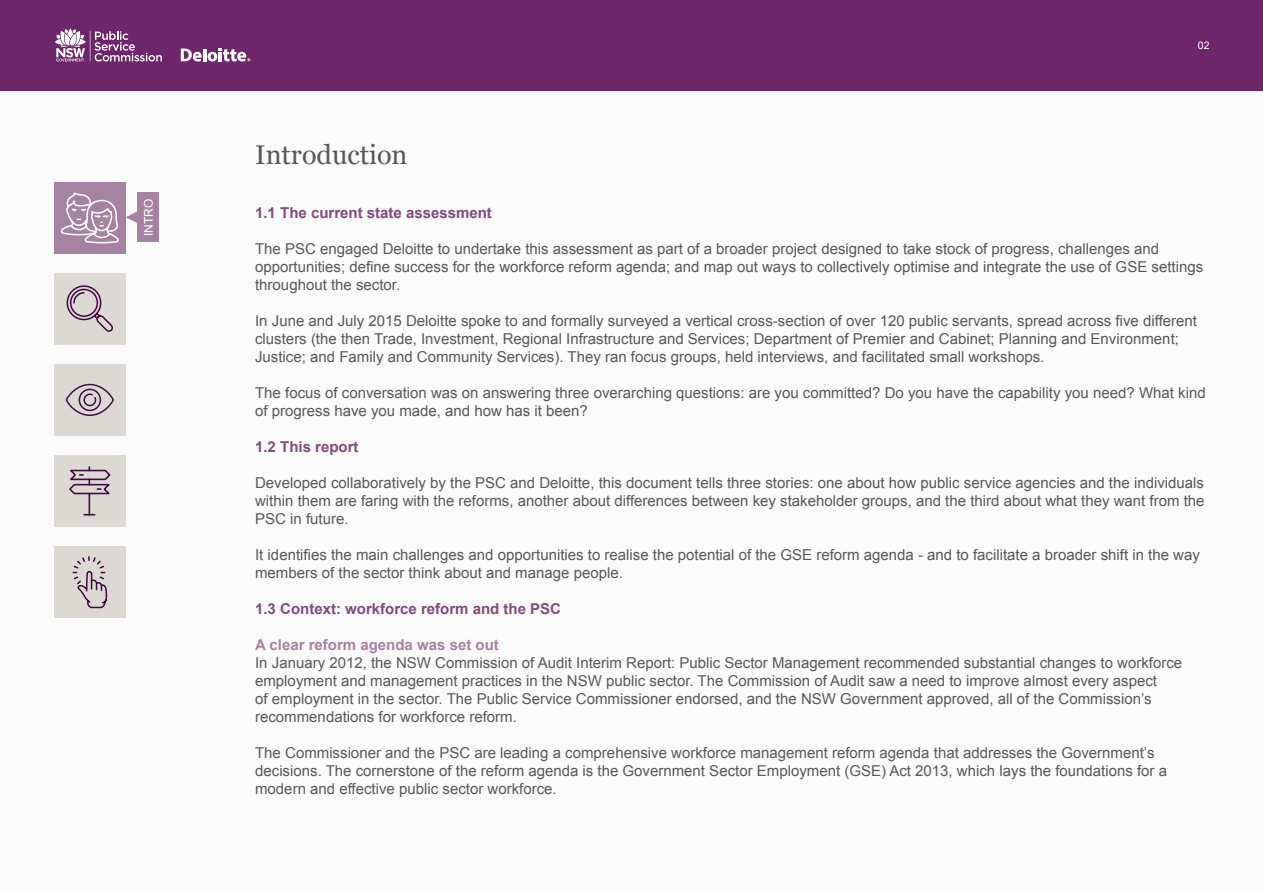
<style>
.page{position:relative;width:1263px;height:893px;background:#fafafa}
.page>*{position:absolute;margin:0;border:0;box-sizing:border-box;transform-origin:0 0}
.t1{font:27px "Georgia";color:#57585a}
.t2{font:15px/18px "Arial";color:#57585a}
.t3{font:700 15px "Arial";color:#814b7e}
.t4{font:700 15px "Arial";color:#a682a2}
.t5{font:12px "Arial";color:#fff}
.t6{font:10.5px "Arial";color:#fff}
</style>
<div class="page">
<div style="left:0;top:0;width:1263px;height:90px;background:#6c2669"></div>
<div style="left:54px;top:182px;width:72px;height:72px;background:#a682a2"></div>
<div style="left:54px;top:273px;width:72px;height:71px;background:#dcd9d5"></div>
<div style="left:54px;top:364px;width:72px;height:72px;background:#dcd9d5"></div>
<div style="left:138px;top:192px;width:21px;height:50px;background:#a682a2"></div>
<svg style="left:126px;top:210px;width:12px;height:14px"></svg>
<svg style="left:66px;top:285px;width:47px;height:47px"></svg>
<svg style="left:60px;top:192px;width:59px;height:52px"></svg>
<svg style="left:65px;top:383px;width:49px;height:33px"></svg>
<div style="left:54px;top:546px;width:72px;height:72px;background:#dcd9d5"></div>
<div style="left:54px;top:455px;width:72px;height:72px;background:#dcd9d5"></div>
<svg style="left:72px;top:556px;width:36px;height:53px"></svg>
<svg style="left:69px;top:466px;width:42px;height:50px"></svg>
<svg style="left:55px;top:28px;width:107px;height:34px"></svg>
<svg style="left:181px;top:48px;width:70px;height:14px"></svg>
<p class="t5" style="left:141px;top:236px;width:39px;rotate:-90deg">INTRO</p>
<p class="t1" style="left:255px;top:135px;width:154px">Introduction</p>
<p class="t6" style="left:1198px;top:38px;width:13px">02</p>
<p class="t3" style="left:255px;top:203px;width:238px">1.1 The current state assessment</p>
<p class="t2" style="left:255px;top:240px;width:949px">The PSC engaged Deloitte to undertake this assessment as part of a broader project designed to take stock of progress, challenges and opportunities; define success for the workforce reform agenda; and map out ways to collectively optimise and integrate the use of GSE settings throughout the sector.</p>
<p class="t2" style="left:255px;top:312px;width:943px">In June and July 2015 Deloitte spoke to and formally surveyed a vertical cross-section of over 120 public servants, spread across five different clusters (the then Trade, Investment, Regional Infrastructure and Services; Department of Premier and Cabinet; Planning and Environment;<br>Justice; and Family and Community Services). They ran focus groups, held interviews, and facilitated small workshops.</p>
<p class="t2" style="left:255px;top:384px;width:952px">The focus of conversation was on answering three overarching questions: are you committed? Do you have the capability you need? What kind of progress have you made, and how has it been?</p>
<p class="t3" style="left:255px;top:437px;width:105px">1.2 This report</p>
<p class="t2" style="left:255px;top:474px;width:951px;text-align:justify">Developed collaboratively by the PSC and Deloitte, this document tells three stories: one about how public service agencies and the individuals within them are faring with the reforms, another about differences between key stakeholder groups, and the third about what they want from the PSC in future.</p>
<p class="t2" style="left:255px;top:546px;width:946px">It identifies the main challenges and opportunities to realise the potential of the GSE reform agenda - and to facilitate a broader shift in the way members of the sector think about and manage people.</p>
<p class="t3" style="left:255px;top:599px;width:307px">1.3 Context: workforce reform and the PSC</p>
<p class="t4" style="left:255px;top:635px;width:245px">A clear reform agenda was set out</p>
<p class="t2" style="left:255px;top:654px;width:929px">In January 2012, the NSW Commission of Audit Interim Report: Public Sector Management recommended substantial changes to workforce employment and management practices in the NSW public sector. The Commission of Audit saw a need to improve almost every aspect<br>of employment in the sector. The Public Service Commissioner endorsed, and the NSW Government approved, all of the Commission’s recommendations for workforce reform.</p>
<p class="t2" style="left:255px;top:744px;width:913px">The Commissioner and the PSC are leading a comprehensive workforce management reform agenda that addresses the Government’s decisions. The cornerstone of the reform agenda is the Government Sector Employment (GSE) Act 2013, which lays the foundations for a modern and effective public sector workforce.</p>
</div>
